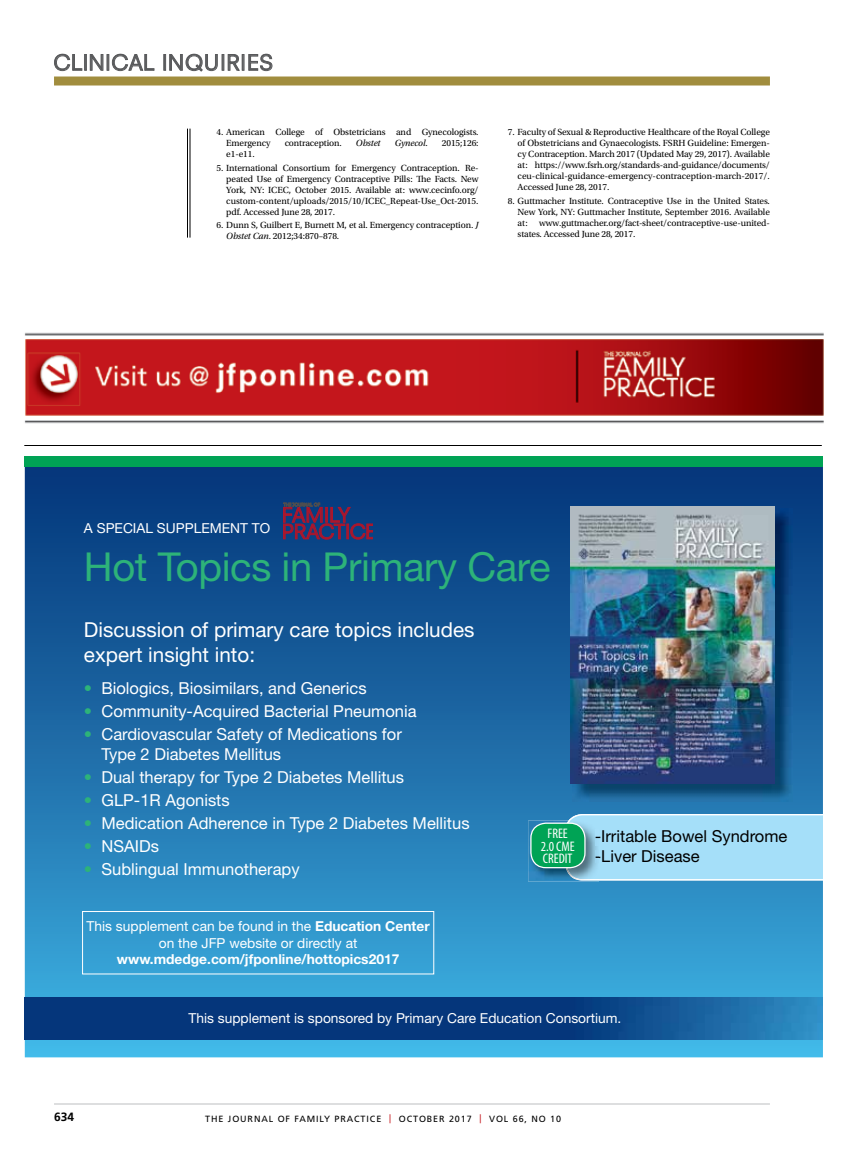
<style>
.page{position:relative;width:851px;height:1161px;background:#fff}
.page>*{position:absolute;margin:0;border:0;box-sizing:border-box;transform-origin:0 0}
.t1{font:39.9px "Helvetica Neue LT Std";letter-spacing:-.01em;color:#2db379}
.t2{font:21px "Neuzeit SLT Std";letter-spacing:.01em;color:#58595b}
.t3{font:20.7px/24.8px "Helvetica Neue LT Std";color:#fff}
.t4{font:19.8px/16.5px "Neuzeit SLT Std";letter-spacing:-.02em;color:#ac162c}
.t5{font:16.5px/19.8px "Helvetica Neue LT Std";color:#fff}
.t6{font:16.5px/19.8px "Helvetica Neue LT Std";color:#000}
.t7{font:condensed 13.95px/12.6px "Myriad Pro";color:#fff;text-align:center}
.t8{font:13.8px/16.5px "Helvetica Neue LT Std";color:#fff;text-align:center}
.t9{font:700 13.8px "Helvetica Neue LT Std";color:#fff}
.t10{font:700 12px "Frutiger LT Std";color:#000}
.t11{font:9.3px/10.8px "Utopia Std";letter-spacing:-.01em;color:#000;text-align:justify}
.t12{font:italic 9.3px "Utopia Std";letter-spacing:-.01em;color:#000}
.t13{font:9px "Frutiger LT Std";letter-spacing:.1em;color:#000}
.s1{font-style:normal}
.s2{font-style:italic}
.s3{color:#2db379}
.s4{font-weight:700}
.s5{color:#c4161c}
</style>
<div class="page">
<hr style="left:54px;top:1104px;width:716px;height:1px;background:#bcbec0">
<div style="left:54px;top:77px;width:716px;height:9px;background:#a18d3e"></div>
<svg style="left:54px;top:53px;width:29px;height:18px"></svg>
<div style="left:84px;top:54px;width:3px;height:17px;border:1px solid #58595b"></div>
<svg style="left:90px;top:53px;width:65px;height:18px"></svg>
<div style="left:163px;top:54px;width:3px;height:17px;border:1px solid #58595b"></div>
<svg style="left:169px;top:53px;width:104px;height:19px"></svg>
<hr style="left:190px;top:129px;width:1px;height:109px;background:#000">
<hr style="left:187px;top:129px;width:1px;height:109px;background:#000">
<svg style="left:25px;top:467px;width:797px;height:590px;background:#2071ab"></svg>
<img style="left:572px;top:509px;width:220px;height:292px">
<img style="left:571px;top:507px;width:203px;height:276px">
<img style="left:25px;top:998px;width:797px;height:41px">
<img style="left:528px;top:820px;width:71px;height:62px">
<svg style="left:565px;top:814px;width:257px;height:66px;background:#a5dcf5"></svg>
<div style="left:531px;top:823px;width:54px;height:45px;background:#00a355;border-radius:15px"></div>
<div style="left:530px;top:823px;width:55px;height:45px;border:1px solid #fff;border-radius:15px"></div>
<div style="left:82px;top:911px;width:352px;height:63px;border:1px solid #fff"></div>
<div style="left:25px;top:456px;width:797px;height:11px;background:#00a355"></div>
<svg style="left:283px;top:503px;width:89px;height:37px;background:#363468"></svg>
<hr style="left:24px;top:445px;width:797px;height:1px;background:#000">
<img style="left:24px;top:332px;width:800px;height:92px">
<h2 class="t2" style="left:53px;top:50px;width:221px">CLINICAL INQUIRIES</h2>
<p class="t11" style="left:226px;top:127px;width:254px;text-indent:-10px">4. American College of Obstetricians and Gynecologists.<br>Emergency</p>
<p class="t11" style="left:285px;top:138px;width:59px">contraception.</p>
<p class="t12" style="left:356px;top:138px;width:26px">Obstet</p>
<p class="t12" style="left:395px;top:138px;width:34px">Gynecol<span class="s1">.</span></p>
<p class="t11" style="left:442px;top:138px;width:38px">2015;126:</p>
<p class="t11" style="left:226px;top:149px;width:30px">e1-e11.</p>
<p class="t11" style="left:226px;top:163px;width:254px;text-indent:-10px">5. International Consortium for Emergency Contraception. Re&shy;peated Use of Emergency Contraceptive Pills: The Facts. New York, NY: ICEC, October 2015. Available at: www.cecinfo.org/ custom-content/uploads/2015/10/ICEC_Repeat-Use_Oct-2015. pdf. Accessed June 28, 2017.</p>
<p class="t11" style="left:226px;top:220px;width:254px;text-indent:-10px">6. Dunn S, Guilbert E, Burnett M, et al. Emergency contraception. <span class="s2">J<br>Obstet Can</span>. 2012;34:870–878.</p>
<p class="t11" style="left:517px;top:127px;width:254px;text-indent:-10px">7. Faculty of Sexual &amp; Reproductive Healthcare of the Royal College of Obstetricians and Gynaecologists. FSRH Guideline: Emergen&shy;cy Contraception. March 2017 (Updated May 29, 2017). Available at: https://www.fsrh.org/standards-and-guidance/documents/ ceu-clinical-guidance-emergency-contraception-march-2017/.<br>Accessed June 28, 2017.</p>
<p class="t11" style="left:517px;top:196px;width:254px;text-indent:-10px">8. Guttmacher Institute. Contraceptive Use in the United States.<br>New York, NY: Guttmacher Institute, September 2016. Available at: www.guttmacher.org/fact-sheet/contraceptive-use-united&shy;states. Accessed June 28, 2017.</p>
<h3 class="t4" style="left:282px;top:507px;width:96px">FAMILY<br>PRACTICE</h3>
<h3 class="t8" style="left:84px;top:520px;width:188px">A SPECIAL SUPPLEMENT TO</h3>
<h1 class="t1" style="left:84px;top:543px;width:468px">Hot Topics in Primary Care</h1>
<h3 class="t3" style="left:84px;top:617px;width:392px">Discussion of primary care topics includes expert insight into:</h3>
<h3 class="t5" style="left:84px;top:678px;width:284px"><span class="s3">•</span> Biologics, Biosimilars, and Generics</h3>
<h3 class="t5" style="left:84px;top:701px;width:334px"><span class="s3">•</span> Community-Acquired Bacterial Pneumonia</h3>
<h3 class="t5" style="left:101px;top:724px;width:302px;text-indent:-17px"><span class="s3">•</span> Cardiovascular Safety of Medications for<br>Type 2 Diabetes Mellitus</h3>
<h3 class="t5" style="left:84px;top:767px;width:321px"><span class="s3">•</span> Dual therapy for Type 2 Diabetes Mellitus</h3>
<h3 class="t5" style="left:84px;top:790px;width:147px"><span class="s3">•</span> GLP-1R Agonists</h3>
<h3 class="t5" style="left:84px;top:813px;width:387px"><span class="s3">•</span> Medication Adherence in Type 2 Diabetes Mellitus</h3>
<h3 class="t5" style="left:84px;top:836px;width:76px"><span class="s3">•</span> NSAIDs</h3>
<h3 class="t5" style="left:84px;top:859px;width:217px"><span class="s3">•</span> Sublingual Immunotherapy</h3>
<h3 class="t7" style="left:540px;top:827px;width:35px">FREE<br>2.0 CME<br>CREDIT</h3>
<h3 class="t8" style="left:87px;top:918px;width:344px">This supplement can be found in the <span class="s4">Education Center </span>on the JFP website or directly at</h3>
<h3 class="t9" style="left:117px;top:951px;width:284px">www.mdedge.com/jfponline/hottopics2017</h3>
<h3 class="t6" style="left:594px;top:826px;width:194px">-Irritable Bowel Syndrome -Liver Disease</h3>
<h3 class="t8" style="left:188px;top:1010px;width:434px">This supplement is sponsored by Primary Care Education Consortium.</h3>
<p class="t10" style="left:54px;top:1110px;width:22px">634</p>
<p class="t13" style="left:205px;top:1113px;width:357px">THE JOURNAL OF FAMILY PRACTICE <span class="s5">|</span> OCTOBER 2017 <span class="s5">|</span> VOL 66, NO 10</p>
</div>
